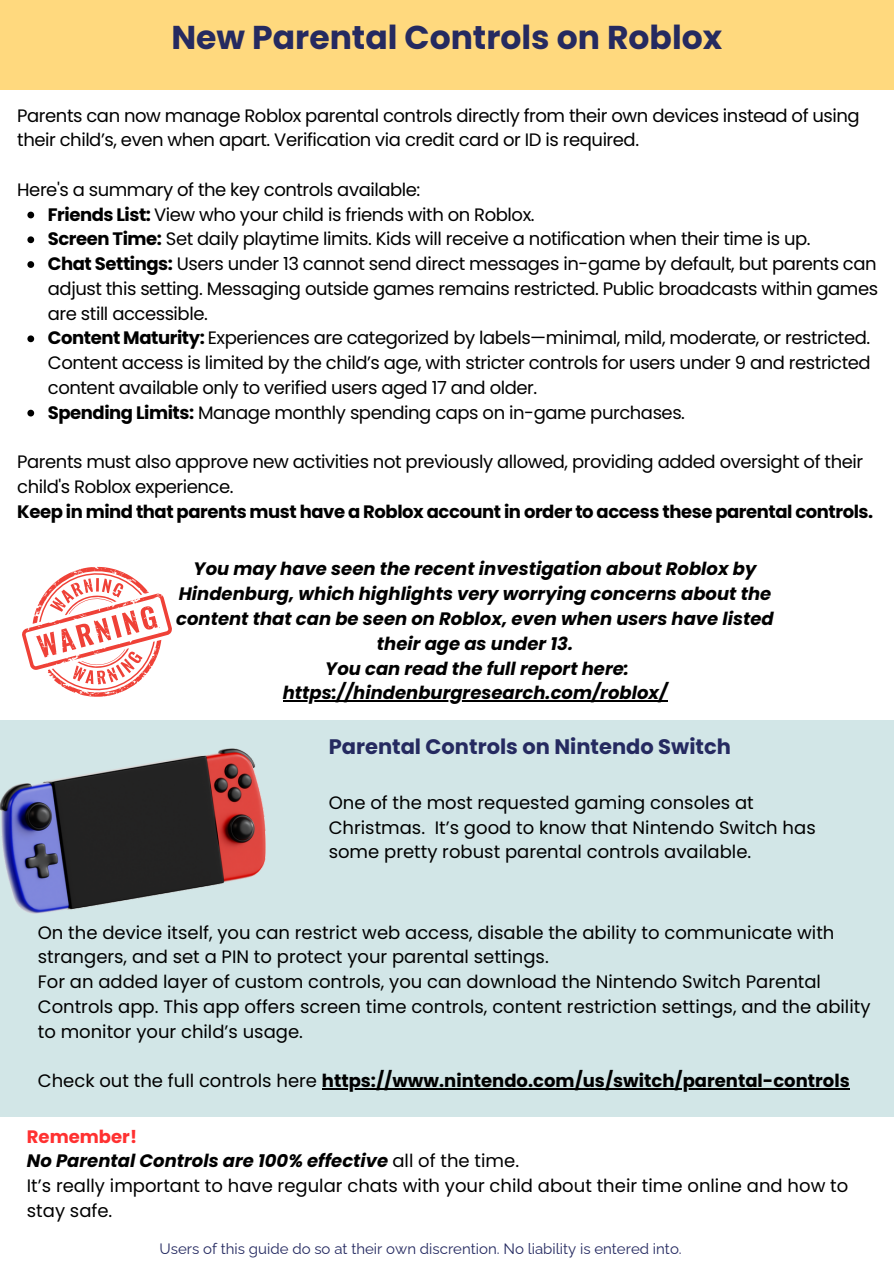
<style>
.page{position:relative;width:894px;height:1264px;background:#fff}
.page>*{position:absolute;margin:0;border:0;box-sizing:border-box;transform-origin:0 0}
.t1{font:700 33px "Poppins";color:#252a60}
.t2{font:700 21px "Poppins";color:#252a60}
.t3{font:18px/24.8px "Poppins";letter-spacing:-.025em;color:#000}
.t4{font:18px/24.8px "Poppins";color:#000}
.t5{font:italic 700 18px/24.8px "Poppins";color:#000;text-align:center}
.t6{font:700 18px "Poppins";color:#000}
.t7{font:15px "Raleway";color:#252a61}
.s1{font-weight:700}
.s2{font-weight:400}
.s3{font-weight:700;color:#ff3131}
.s4{font-weight:700;font-style:italic}
</style>
<div class="page">
<div style="left:0;top:0;width:893px;height:89px;background:#ffd97e"></div>
<svg style="left:22px;top:566px;width:150px;height:131px"></svg>
<div style="left:0;top:720px;width:893px;height:396px;background:#d2e6e7"></div>
<img style="left:0;top:748px;width:266px;height:165px">
<svg style="left:27px;top:212px;width:7px;height:6px"></svg>
<svg style="left:27px;top:236px;width:7px;height:7px"></svg>
<svg style="left:27px;top:261px;width:7px;height:7px"></svg>
<svg style="left:27px;top:335px;width:7px;height:7px"></svg>
<svg style="left:27px;top:410px;width:7px;height:6px"></svg>
<hr style="left:283px;top:700px;width:384px;height:1px;background:#000">
<hr style="left:322px;top:1088px;width:527px;height:1px;background:#000">
<h4 class="t1" style="left:171px;top:14px;width:552px">New Parental Controls on Roblox</h4>
<h4 class="t3" style="left:17px;top:103px;width:843px">Parents can now manage Roblox parental controls directly from their own devices instead of using their child’s, even when apart. Verification via credit card or ID is required.</h4>
<p class="t3" style="left:17px;top:177px;width:404px">Here's a summary of the key controls available:</p>
<p class="t3" style="left:48px;top:202px;width:488px"><span class="s1">Friends List:</span> View who your child is friends with on Roblox.</p>
<p class="t3" style="left:48px;top:227px;width:764px"><span class="s1">Screen Time:</span> Set daily playtime limits. Kids will receive a notification when their time is up.</p>
<p class="t3" style="left:48px;top:251px;width:831px;text-align:justify"><span class="s1">Chat Settings:</span> Users under 13 cannot send direct messages in-game by default, but parents can adjust this setting. Messaging outside games remains restricted. Public broadcasts within games are still accessible.</p>
<p class="t3" style="left:48px;top:326px;width:824px;text-align:justify"><span class="s1">Content Maturity:</span> Experiences are categorized by labels—minimal, mild, moderate, or restricted.<br>Content access is limited by the child’s age, with stricter controls for users under 9 and restricted content available only to verified users aged 17 and older.</p>
<h4 class="t3" style="left:48px;top:400px;width:638px"><span class="s1">Spending Limits:</span> Manage monthly spending caps on in-game purchases.</h4>
<h3 class="t3" style="left:17px;top:449px;width:857px">Parents must also approve new activities not previously allowed, providing added oversight of their child's Roblox experience.<br><span class="s1">Keep in mind that parents must have a Roblox account in order to access these parental controls.</span></h3>
<h2 class="t5" style="left:176px;top:556px;width:599px">You may have seen the recent investigation about Roblox by Hindenburg, which highlights very worrying concerns about the content that can be seen on Roblox, even when users have listed their age as under 13.<br>You can read the full report here:</h2>
<h4 class="t5" style="left:283px;top:680px;width:386px">https://hindenburgresearch.com/roblox/</h4>
<p class="t2" style="left:328px;top:731px;width:403px">Parental Controls on Nintendo Switch</p>
<h4 class="t4" style="left:328px;top:790px;width:488px">One of the most requested gaming consoles at<br>Christmas. It’s good to know that Nintendo Switch has some pretty robust parental controls available.</h4>
<h4 class="t4" style="left:38px;top:920px;width:834px">On the device itself, you can restrict web access, disable the ability to communicate with strangers, and set a PIN to protect your parental settings.<br>For an added layer of custom controls, you can download the Nintendo Switch Parental Controls app. This app offers screen time controls, content restriction settings, and the ability to monitor your child’s usage.</h4>
<h4 class="t6" style="left:38px;top:1068px;width:813px"><span class="s2">Check out the full controls here</span> https://www.nintendo.com/us/switch/parental-controls</h4>
<p class="t4" style="left:27px;top:1123px;width:822px"><span class="s3">Remember!<br></span><span class="s4">No Parental Controls are 100% effective</span> all of the time.<br>It’s really important to have regular chats with your child about their time online and how to stay safe.</p>
<h1 class="t7" style="left:159px;top:1239px;width:523px">Users of this guide do so at their own discrention. No liability is entered into.</h1>
</div>
